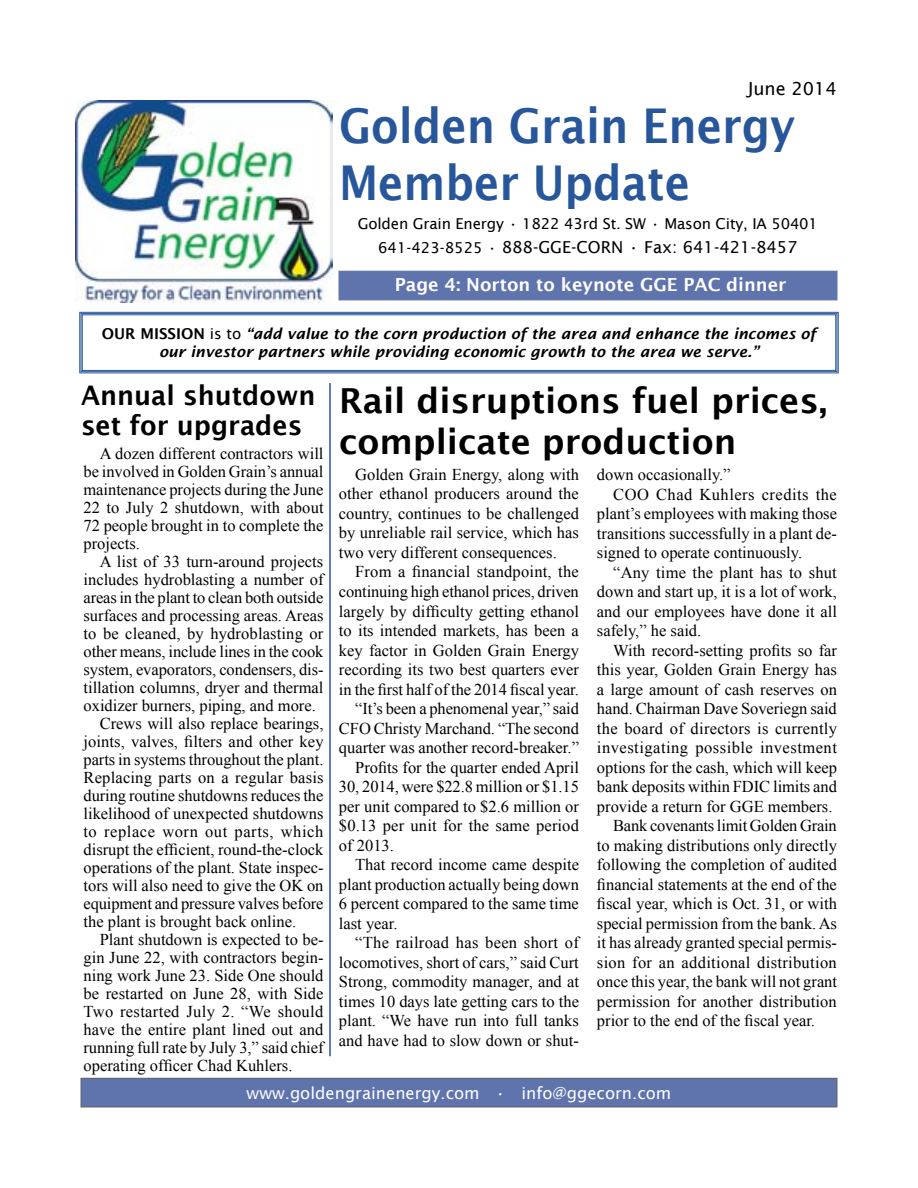
<style>
.page{position:relative;width:918px;height:1188px;background:#fff}
.page>*{position:absolute;margin:0;border:0;box-sizing:border-box;transform-origin:0 0}
.t1{font:600 48px/57.6px "Lucida Sans";color:#28569b;scale:.9 1}
.t2{font:600 34.5px/41.4px "Lucida Sans";color:#000}
.t3{font:600 27px/30px "Lucida Sans";color:#000;scale:.96 1}
.t4{font:600 18px "Lucida Sans";color:#fff}
.t5{font:18px "Lucida Sans";color:#000}
.t6{font:16.5px/18px "Times New Roman";color:#000;text-align:justify}
.t7{font:16.5px "Times New Roman";letter-spacing:.02em;color:#000}
.t8{font:16.5px "Times New Roman";letter-spacing:.03em;color:#000}
.t9{font:16.5px "Lucida Sans";color:#000}
.t10{font:16.5px "Lucida Sans";color:#fff}
.t11{font:16.5px "Times New Roman";letter-spacing:.035em;color:#000}
.t12{font:italic 600 15px/18px "Lucida Sans";color:#000;text-align:center}
.t13{font:15px "Lucida Sans";letter-spacing:-.01em;color:#000}
.s1{font-size:15px}
.s2{font-style:normal}
.s3{font-weight:400;font-style:normal}
</style>
<div class="page">
<div style="left:339px;top:271px;width:498px;height:29px;background:#5f73ad"></div>
<div style="left:81px;top:1078px;width:756px;height:29px;background:#5f73ad"></div>
<div style="left:81px;top:1078px;width:756px;height:29px;border:1px solid #636466"></div>
<img style="left:75px;top:100px;width:257px;height:203px">
<hr style="left:329px;top:383px;width:2px;height:673px;background:#28569b">
<svg style="left:79px;top:312px;width:760px;height:61px"></svg>
<div style="left:81px;top:313px;width:756px;height:59px;border:1px solid #28569b"></div>
<div style="left:82px;top:315px;width:754px;height:56px;border:1px solid #28569b"></div>
<p class="t5" style="left:748px;top:78px;width:91px">June 2014</p>
<h1 class="t1" style="left:339px;top:96px;width:509px">Golden Grain Energy<br>Member Update</h1>
<p class="t13" style="left:358px;top:216px;width:462px">Golden Grain Energy • 1822 43rd St. SW • Mason City, IA 50401</p>
<p class="t9" style="left:378px;top:238px;width:421px"><span class="s1">641-423-8525 •</span> 888-GGE-CORN • Fax: 641-421-8457</p>
<p class="t4" style="left:395px;top:275px;width:393px">Page 4: Norton to keynote GGE PAC dinner</p>
<p class="t12" style="left:102px;top:325px;width:716px"><span class="s2">OUR MISSION</span> <span class="s3">is to</span> “add value to the corn production of the area and enhance the incomes of our investor partners while providing economic growth to the area we serve.”</p>
<h3 class="t3" style="left:81px;top:380px;width:246px">Annual shutdown set for upgrades</h3>
<p class="t6" style="left:84px;top:444px;width:242px;text-indent:16px">A dozen different contractors will be involved in Golden Grain’s annual maintenance projects during the June 22 to July 2 shutdown, with about 72 people brought in to complete the projects.</p>
<p class="t6" style="left:100px;top:552px;width:225px">A list of 33 turn-around projects</p>
<p class="t6" style="left:84px;top:570px;width:241px">includes hydroblasting a number of</p>
<p class="t6" style="left:84px;top:588px;width:241px">areas in the plant to clean both outside</p>
<p class="t6" style="left:84px;top:606px;width:242px">surfaces and processing areas. Areas</p>
<p class="t6" style="left:84px;top:624px;width:241px">to be cleaned, by hydroblasting or</p>
<p class="t6" style="left:84px;top:642px;width:241px">other means, include lines in the cook</p>
<p class="t6" style="left:84px;top:660px;width:242px">system, evaporators, condensers, dis-</p>
<p class="t6" style="left:84px;top:678px;width:242px">tillation columns, dryer and thermal</p>
<p class="t6" style="left:84px;top:696px;width:234px">oxidizer burners, piping, and more.</p>
<p class="t6" style="left:100px;top:714px;width:225px">Crews will also replace bearings,</p>
<p class="t6" style="left:84px;top:732px;width:242px">joints, valves, filters and other key</p>
<p class="t6" style="left:84px;top:750px;width:241px">parts in systems throughout the plant.</p>
<p class="t6" style="left:84px;top:768px;width:242px">Replacing parts on a regular basis</p>
<p class="t6" style="left:84px;top:786px;width:241px">during routine shutdowns reduces the</p>
<p class="t6" style="left:84px;top:804px;width:241px">likelihood of unexpected shutdowns</p>
<p class="t11" style="left:84px;top:820px;width:241px">to replace worn out parts, which</p>
<p class="t6" style="left:84px;top:840px;width:242px">disrupt the efficient, round-the-clock</p>
<p class="t6" style="left:84px;top:858px;width:241px">operations of the plant. State inspec-</p>
<p class="t6" style="left:84px;top:876px;width:242px">tors will also need to give the OK on</p>
<p class="t6" style="left:84px;top:894px;width:241px">equipment and pressure valves before</p>
<p class="t6" style="left:84px;top:912px;width:214px">the plant is brought back online.</p>
<p class="t6" style="left:100px;top:930px;width:225px">Plant shutdown is expected to be-</p>
<p class="t6" style="left:84px;top:948px;width:242px">gin June 22, with contractors begin-</p>
<p class="t6" style="left:84px;top:966px;width:241px">ning work June 23. Side One should</p>
<p class="t6" style="left:84px;top:984px;width:241px">be restarted on June 28, with Side</p>
<p class="t7" style="left:84px;top:1000px;width:241px">Two restarted July 2. “We should</p>
<p class="t6" style="left:84px;top:1020px;width:241px">have the entire plant lined out and</p>
<p class="t6" style="left:84px;top:1038px;width:241px">running full rate by July 3,” said chief</p>
<p class="t6" style="left:84px;top:1056px;width:210px">operating officer Chad Kuhlers.</p>
<h2 class="t2" style="left:339px;top:380px;width:490px">Rail disruptions fuel prices, complicate production</h2>
<p class="t6" style="left:339px;top:464px;width:242px;line-height:19.5px;text-indent:16px">Golden Grain Energy, along with other ethanol producers around the country, continues to be challenged by unreliable rail service, which has two very different consequences.</p>
<p class="t6" style="left:355px;top:563px;width:225px">From a financial standpoint, the</p>
<p class="t6" style="left:339px;top:582px;width:241px">continuing high ethanol prices, driven</p>
<p class="t6" style="left:339px;top:602px;width:242px">largely by difficulty getting ethanol</p>
<p class="t6" style="left:339px;top:621px;width:241px">to its intended markets, has been a</p>
<p class="t6" style="left:339px;top:641px;width:242px">key factor in Golden Grain Energy</p>
<p class="t6" style="left:339px;top:660px;width:241px">recording its two best quarters ever</p>
<p class="t6" style="left:339px;top:680px;width:241px">in the first half of the 2014 fiscal year.</p>
<p class="t6" style="left:355px;top:699px;width:225px">“It’s been a phenomenal year,” said</p>
<p class="t6" style="left:339px;top:719px;width:241px">CFO Christy Marchand. “The second</p>
<p class="t6" style="left:339px;top:738px;width:242px">quarter was another record-breaker.”</p>
<p class="t6" style="left:355px;top:758px;width:225px">Profits for the quarter ended April</p>
<p class="t6" style="left:339px;top:777px;width:241px">30, 2014, were $22.8 million or $1.15</p>
<p class="t6" style="left:339px;top:797px;width:241px">per unit compared to $2.6 million or</p>
<p class="t6" style="left:339px;top:816px;width:241px">$0.13 per unit for the same period</p>
<p class="t6" style="left:339px;top:836px;width:56px">of 2013.</p>
<p class="t6" style="left:355px;top:855px;width:225px">That record income came despite</p>
<p class="t6" style="left:339px;top:875px;width:242px">plant production actually being down</p>
<p class="t6" style="left:339px;top:894px;width:241px">6 percent compared to the same time</p>
<p class="t6" style="left:339px;top:914px;width:60px">last year.</p>
<p class="t6" style="left:355px;top:933px;width:225px">“The railroad has been short of</p>
<p class="t6" style="left:339px;top:953px;width:241px">locomotives, short of cars,” said Curt</p>
<p class="t6" style="left:339px;top:972px;width:242px">Strong, commodity manager, and at</p>
<p class="t6" style="left:339px;top:992px;width:242px">times 10 days late getting cars to the</p>
<p class="t6" style="left:339px;top:1011px;width:241px">plant. “We have run into full tanks</p>
<p class="t6" style="left:339px;top:1031px;width:241px">and have had to slow down or shut-</p>
<p class="t6" style="left:597px;top:465px;width:135px">down occasionally.”</p>
<p class="t8" style="left:613px;top:483px;width:225px">COO Chad Kuhlers credits the</p>
<p class="t6" style="left:597px;top:504px;width:242px">plant’s employees with making those</p>
<p class="t6" style="left:597px;top:524px;width:241px">transitions successfully in a plant de-</p>
<p class="t6" style="left:597px;top:543px;width:207px">signed to operate continuously.</p>
<p class="t6" style="left:613px;top:563px;width:225px">“Any time the plant has to shut</p>
<p class="t6" style="left:597px;top:582px;width:241px">down and start up, it is a lot of work,</p>
<p class="t6" style="left:597px;top:602px;width:242px">and our employees have done it all</p>
<p class="t6" style="left:597px;top:621px;width:106px">safely,” he said.</p>
<p class="t6" style="left:613px;top:641px;width:225px">With record-setting profits so far</p>
<p class="t6" style="left:597px;top:660px;width:241px">this year, Golden Grain Energy has</p>
<p class="t6" style="left:597px;top:680px;width:241px">a large amount of cash reserves on</p>
<p class="t6" style="left:597px;top:699px;width:241px">hand. Chairman Dave Soveriegn said</p>
<p class="t6" style="left:597px;top:719px;width:242px">the board of directors is currently</p>
<p class="t8" style="left:597px;top:736px;width:241px">investigating possible investment</p>
<p class="t6" style="left:597px;top:758px;width:241px">options for the cash, which will keep</p>
<p class="t6" style="left:597px;top:777px;width:241px">bank deposits within FDIC limits and</p>
<p class="t6" style="left:597px;top:797px;width:237px">provide a return for GGE members.</p>
<p class="t6" style="left:613px;top:816px;width:225px">Bank covenants limit Golden Grain</p>
<p class="t6" style="left:597px;top:836px;width:242px">to making distributions only directly</p>
<p class="t6" style="left:597px;top:855px;width:242px">following the completion of audited</p>
<p class="t6" style="left:597px;top:875px;width:241px">financial statements at the end of the</p>
<p class="t6" style="left:597px;top:894px;width:242px">fiscal year, which is Oct. 31, or with</p>
<p class="t6" style="left:597px;top:914px;width:242px">special permission from the bank. As</p>
<p class="t6" style="left:597px;top:933px;width:241px">it has already granted special permis-</p>
<p class="t7" style="left:597px;top:951px;width:241px">sion for an additional distribution</p>
<p class="t6" style="left:597px;top:972px;width:242px">once this year, the bank will not grant</p>
<p class="t6" style="left:597px;top:992px;width:241px">permission for another distribution</p>
<p class="t6" style="left:597px;top:1011px;width:220px">prior to the end of the fiscal year.</p>
<p class="t10" style="left:247px;top:1084px;width:426px">www.goldengrainenergy.com • info@ggecorn.com</p>
</div>
